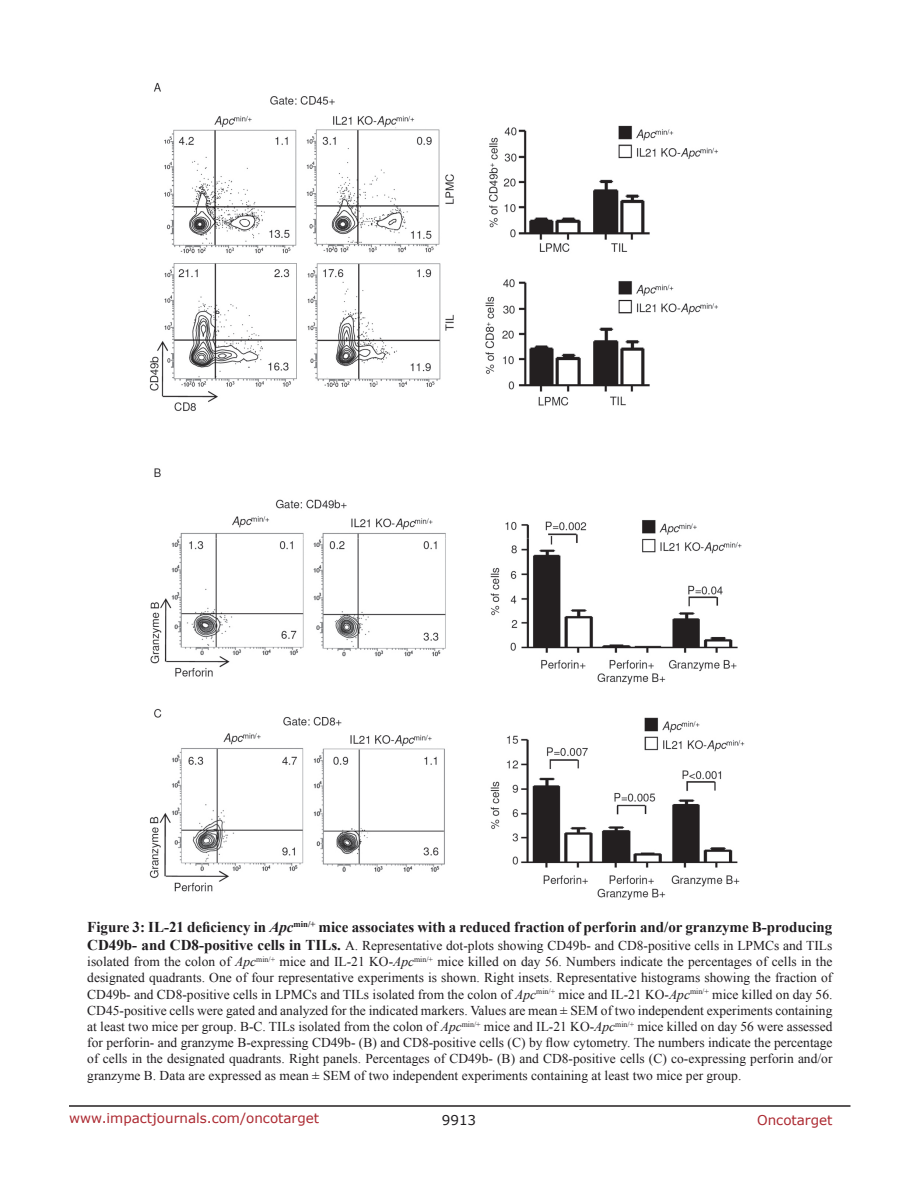
<style>
.page{position:relative;width:918px;height:1188px;background:#fff}
.page>*{position:absolute;margin:0;border:0;box-sizing:border-box;transform-origin:0 0}
.t1{font:700 15px "Times New Roman";color:#201d20}
.t2{font:13.5px/16.2px "Times New Roman";color:#201d20;text-align:justify}
.t3{font:13.5px "Verdana";color:#ac2830}
.t4{font:13.5px "Verdana";color:#201d20}
.s1{font-style:italic}
.s2{font-weight:700;font-size:15px}
</style>
<div class="page">
<hr style="left:69px;top:1105px;width:781px;height:2px;background:#231f20">
<img style="left:149px;top:82px;width:596px;height:818px">
<p class="t1" style="left:87px;top:917px;width:747px">Figure 3: IL-21 deficiency in <span class="s1">Apc</span><sup>min/+</sup> mice associates with a reduced fraction of perforin and/or granzyme B-producing</p>
<p class="t2" style="left:87px;top:937px;width:747px"><span class="s2">CD49b- and CD8-positive cells in TILs.</span> A. Representative dot-plots showing CD49b- and CD8-positive cells in LPMCs and TILs isolated from the colon of <span class="s1">Apc</span><sup>min/+</sup> mice and IL-21 KO-<span class="s1">Apc</span><sup>min/+</sup> mice killed on day 56. Numbers indicate the percentages of cells in the designated quadrants. One of four representative experiments is shown. Right insets. Representative histograms showing the fraction of CD49b- and CD8-positive cells in LPMCs and TILs isolated from the colon of <span class="s1">Apc</span><sup>min/+</sup> mice and IL-21 KO-<span class="s1">Apc</span><sup>min/+</sup> mice killed on day 56.<br>CD45-positive cells were gated and analyzed for the indicated markers. Values are mean ± SEM of two independent experiments containing at least two mice per group. B-C. TILs isolated from the colon of <span class="s1">Apc</span><sup>min/+</sup> mice and IL-21 KO-<span class="s1">Apc</span><sup>min/+</sup> mice killed on day 56 were assessed for perforin- and granzyme B-expressing CD49b- (B) and CD8-positive cells (C) by flow cytometry. The numbers indicate the percentage of cells in the designated quadrants. Right panels. Percentages of CD49b- (B) and CD8-positive cells (C) co-expressing perforin and/or granzyme B. Data are expressed as mean ± SEM of two independent experiments containing at least two mice per group.</p>
<p class="t3" style="left:69px;top:1109px;width:252px">www.impactjournals.com/oncotarget</p>
<p class="t4" style="left:442px;top:1111px;width:36px">9913</p>
<p class="t3" style="left:757px;top:1111px;width:77px">Oncotarget</p>
</div>
